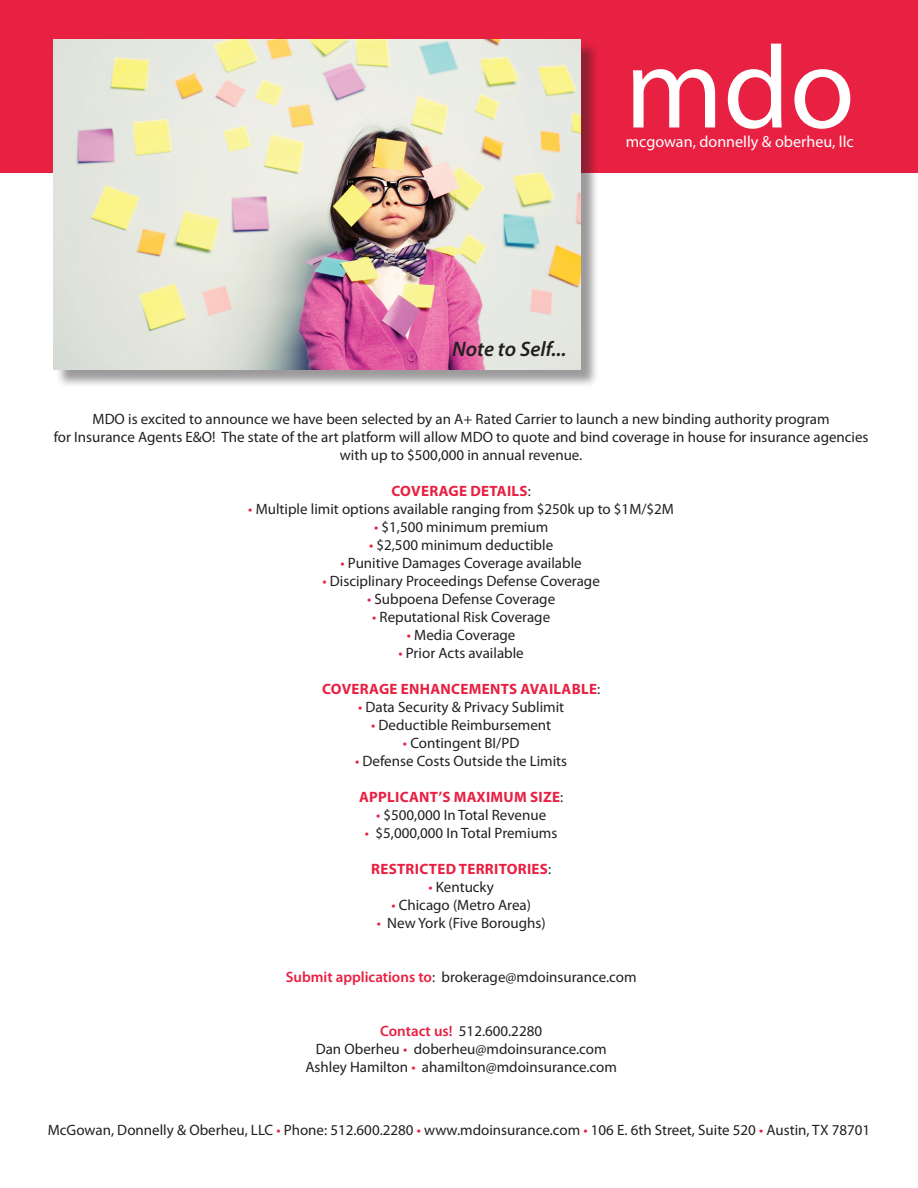
<style>
.page{position:relative;width:918px;height:1188px;background:#fff}
.page>*{position:absolute;margin:0;border:0;box-sizing:border-box;transform-origin:0 0}
.t1{font:118.2px "Myriad Pro";color:#fff}
.t2{font:italic 600 21px "Myriad Pro";color:#231f20}
.t3{font:16.05px "Myriad Pro";color:#fff}
.t4{font:15px/18px "Myriad Pro";color:#231f20;text-align:center}
.t5{font:700 15px "Myriad Pro";letter-spacing:.02em;color:#e82042}
.s1{font-weight:400;color:#231f20}
.s2{color:#e82042}
.s3{font-weight:600;color:#e82042}
</style>
<div class="page">
<div style="left:0;top:0;width:918px;height:173px;background:#e82042"></div>
<div style="left:56px;top:42px;width:543px;height:346px;background:#231f20;opacity:.45"></div>
<img style="left:53px;top:39px;width:528px;height:331px">
<h1 class="t1" style="left:625px;top:15px;width:232px">mdo</h1>
<p class="t3" style="left:626px;top:132px;width:230px">mcgowan, donnelly &amp; oberheu, llc</p>
<h2 class="t2" style="left:452px;top:336px;width:116px">Note to Self...</h2>
<p class="t4" style="left:54px;top:410px;width:816px">MDO is excited to announce we have been selected by an A+ Rated Carrier to launch a new binding authority program<br>for Insurance Agents E&amp;O! The state of the art platform will allow MDO to quote and bind coverage in house for insurance agencies with up to $500,000 in annual revenue.</p>
<p class="t5" style="left:392px;top:481px;width:141px">COVERAGE DETAILS<span class="s1">:</span></p>
<p class="t4" style="left:248px;top:500px;width:427px"><span class="s2">•</span> Multiple limit options available ranging from $250k up to $1M/$2M</p>
<p class="t4" style="left:374px;top:518px;width:176px"><span class="s2">•</span> $1,500 minimum premium</p>
<p class="t4" style="left:369px;top:536px;width:186px"><span class="s2">•</span> $2,500 minimum deductible</p>
<p class="t4" style="left:341px;top:554px;width:243px"><span class="s2">•</span> Punitive Damages Coverage available</p>
<p class="t4" style="left:322px;top:572px;width:279px"><span class="s2">•</span> Disciplinary Proceedings Defense Coverage</p>
<p class="t4" style="left:367px;top:590px;width:190px"><span class="s2">•</span> Subpoena Defense Coverage</p>
<p class="t4" style="left:372px;top:608px;width:180px"><span class="s2">•</span> Reputational Risk Coverage</p>
<p class="t4" style="left:407px;top:626px;width:110px"><span class="s2">•</span> Media Coverage</p>
<p class="t4" style="left:399px;top:644px;width:127px"><span class="s2">•</span> Prior Acts available</p>
<p class="t5" style="left:322px;top:679px;width:280px">COVERAGE ENHANCEMENTS AVAILABLE<span class="s1">:</span></p>
<p class="t4" style="left:358px;top:698px;width:208px"><span class="s2">•</span> Data Security &amp; Privacy Sublimit</p>
<p class="t4" style="left:371px;top:716px;width:181px"><span class="s2">•</span> Deductible Reimbursement</p>
<p class="t4" style="left:403px;top:734px;width:118px"><span class="s2">•</span> Contingent BI/PD</p>
<p class="t4" style="left:355px;top:752px;width:214px"><span class="s2">•</span> Defense Costs Outside the Limits</p>
<p class="t5" style="left:359px;top:787px;width:206px">APPLICANT’S MAXIMUM SIZE<span class="s1">:</span></p>
<p class="t4" style="left:376px;top:806px;width:172px"><span class="s2">•</span> $500,000 In Total Revenue</p>
<p class="t4" style="left:365px;top:824px;width:194px"><span class="s2">•</span> $5,000,000 In Total Premiums</p>
<p class="t5" style="left:371px;top:859px;width:182px">RESTRICTED TERRITORIES<span class="s1">:</span></p>
<p class="t4" style="left:428px;top:878px;width:67px"><span class="s2">•</span> Kentucky</p>
<p class="t4" style="left:391px;top:896px;width:141px"><span class="s2">•</span> Chicago (Metro Area)</p>
<p class="t4" style="left:377px;top:914px;width:170px"><span class="s2">•</span> New York (Five Boroughs)</p>
<p class="t4" style="left:286px;top:968px;width:352px"><span class="s3">Submit applications to</span>: brokerage@mdoinsurance.com</p>
<p class="t4" style="left:306px;top:1022px;width:313px"><span class="s3">Contact us!</span> 512.600.2280<br>Dan Oberheu <span class="s2">•</span> doberheu@mdoinsurance.com<br>Ashley Hamilton <span class="s2">•</span> ahamilton@mdoinsurance.com</p>
<p class="t4" style="left:48px;top:1120px;width:824px">McGowan, Donnelly &amp; Oberheu, LLC <span class="s2">•</span> Phone: 512.600.2280 <span class="s2">•</span> www.mdoinsurance.com <span class="s2">•</span> 106 E. 6th Street, Suite 520 <span class="s2">•</span> Austin, TX 78701</p>
</div>
